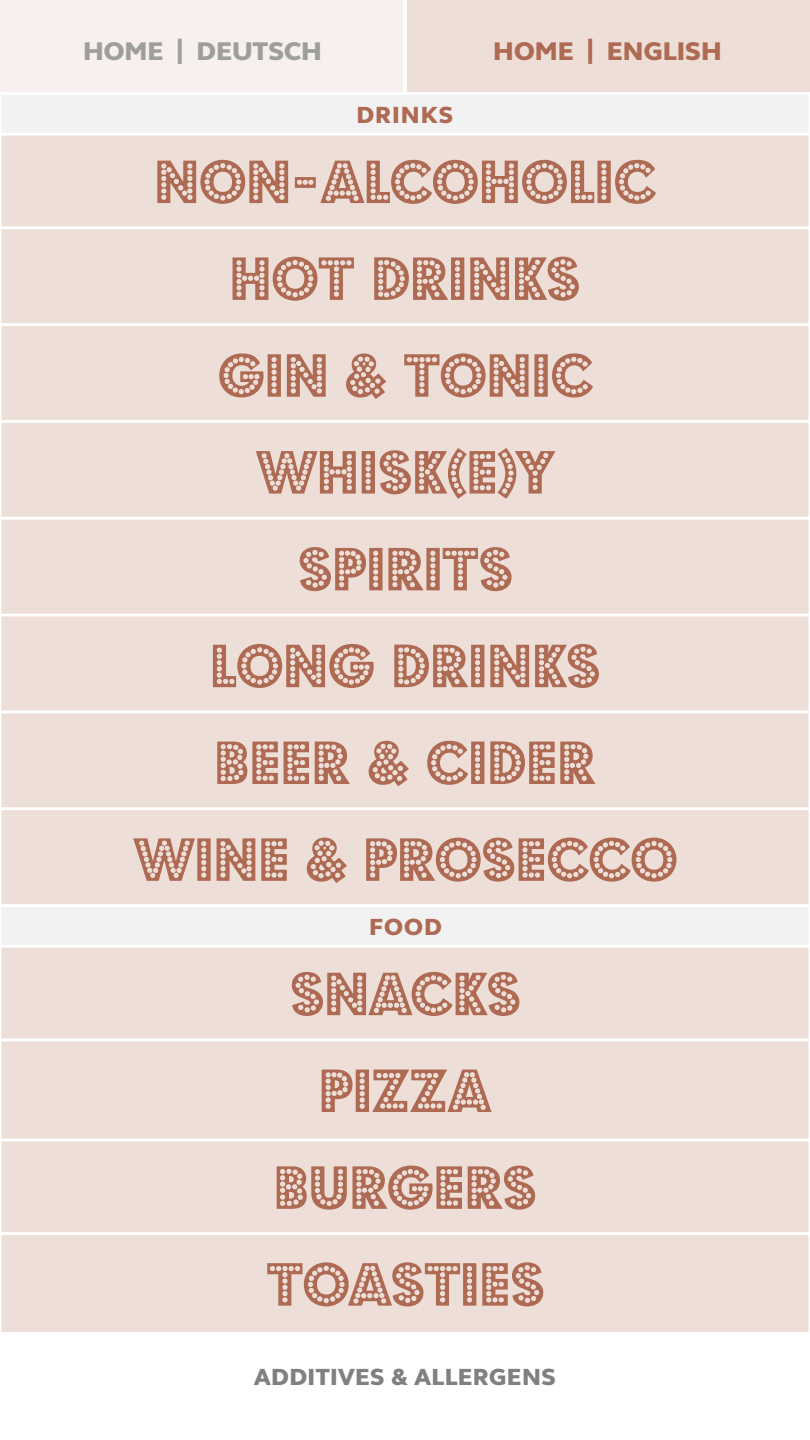
<style>
.page{position:relative;width:810px;height:1440px;background:#fff}
.page>*{position:absolute;margin:0;border:0;box-sizing:border-box;transform-origin:0 0}
.products{font:67.5px "Budmo Jiggler";color:#ae6a53}
.products-2{font:67.5px "Budmo Jiggler";letter-spacing:-.025em;color:#ae6a53}
.t1{font:800 26.25px "Premier Inn Sans";color:#9e9e9d}
.t2{font:800 26.25px "Premier Inn Sans";color:#ae6a53}
.t3{font:800 24px "Premier Inn Sans";letter-spacing:.02em;color:#808080}
.Kategories{font:800 24px "Premier Inn Sans";letter-spacing:.045em;color:#ae6a53}
</style>
<div class="page">
<div style="left:407px;top:0;width:403px;height:92px;background:#eddfd8"></div>
<div style="left:0;top:0;width:403px;height:92px;background:#f7f0ee"></div>
<div style="left:1px;top:136px;width:808px;height:90px;background:#eddfd8"></div>
<div style="left:1px;top:226px;width:808px;height:97px;background:#eddfd8"></div>
<div style="left:1px;top:326px;width:808px;height:94px;background:#eddfd8"></div>
<div style="left:1px;top:423px;width:808px;height:94px;background:#eddfd8"></div>
<div style="left:1px;top:519px;width:808px;height:95px;background:#eddfd8"></div>
<div style="left:1px;top:616px;width:808px;height:94px;background:#eddfd8"></div>
<div style="left:1px;top:710px;width:808px;height:97px;background:#eddfd8"></div>
<div style="left:1px;top:807px;width:808px;height:97px;background:#eddfd8"></div>
<div style="left:1px;top:948px;width:808px;height:90px;background:#eddfd8"></div>
<div style="left:1px;top:1141px;width:808px;height:91px;background:#eddfd8"></div>
<div style="left:1px;top:1235px;width:808px;height:97px;background:#eddfd8"></div>
<div style="left:1px;top:1038px;width:808px;height:101px;background:#eddfd8"></div>
<div style="left:2px;top:95px;width:806px;height:41px;background:#f2f2f2"></div>
<div style="left:2px;top:907px;width:806px;height:41px;background:#f2f2f2"></div>
<p class="t1" style="left:83px;top:33px;width:240px">HOME | DEUTSCH</p>
<p class="t2" style="left:493px;top:33px;width:230px">HOME | ENGLISH</p>
<p class="Kategories" style="left:356px;top:99px;width:98px">DRINKS</p>
<p class="products" style="left:155px;top:144px;width:503px">NON-ALCOHOLIC</p>
<p class="products" style="left:230px;top:241px;width:352px">HOT DRINKS</p>
<p class="products" style="left:217px;top:337px;width:378px">GIN &amp; TONIC</p>
<p class="products" style="left:255px;top:434px;width:302px">WHISK(E)Y</p>
<p class="products" style="left:298px;top:531px;width:217px">SPIRITS</p>
<p class="products" style="left:210px;top:628px;width:392px">LONG DRINKS</p>
<p class="products" style="left:215px;top:725px;width:383px">BEER &amp; CIDER</p>
<p class="products" style="left:133px;top:821px;width:547px">WINE &amp; PROSECCO</p>
<p class="Kategories" style="left:369px;top:911px;width:74px">FOOD</p>
<p class="products" style="left:290px;top:956px;width:233px">SNACKS</p>
<p class="products" style="left:319px;top:1053px;width:174px">PIZZA</p>
<p class="products" style="left:274px;top:1149px;width:264px">BURGERS</p>
<p class="products-2" style="left:266px;top:1246px;width:280px">TOASTIES</p>
<p class="t3" style="left:254px;top:1361px;width:303px">ADDITIVES &amp; ALLERGENS</p>
</div>
